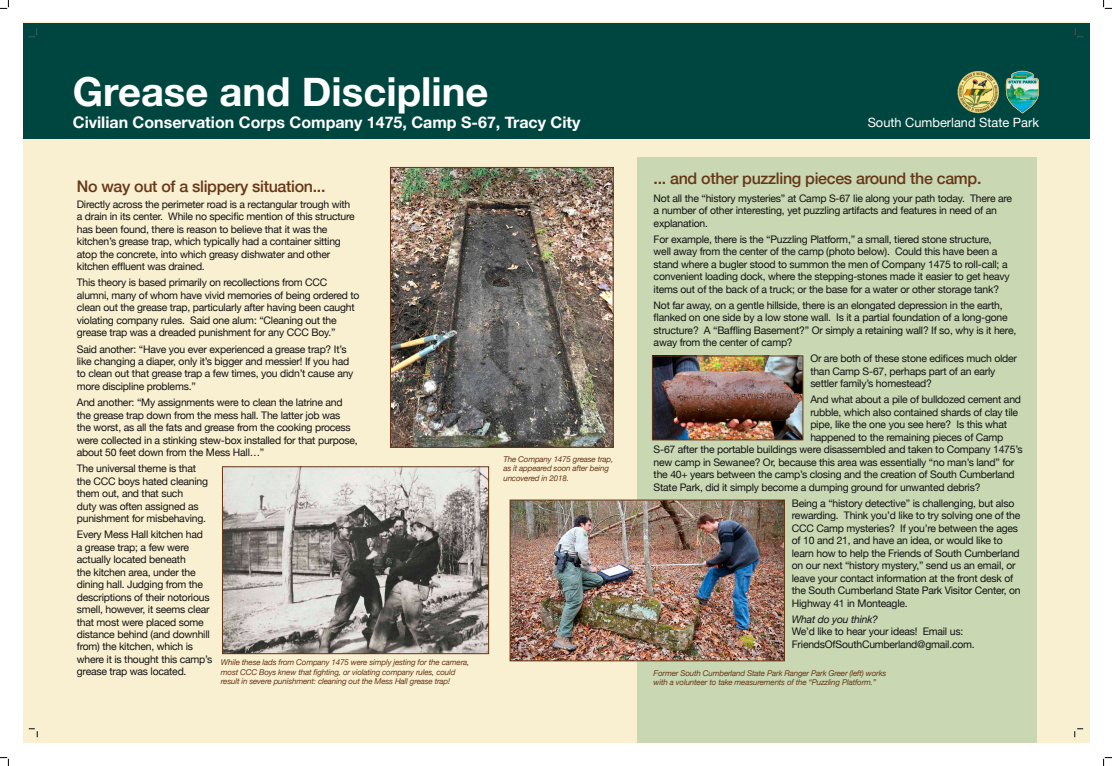
<style>
.page{position:relative;width:1112px;height:766px;background:#fff}
.page>*{position:absolute;margin:0;border:0;box-sizing:border-box;transform-origin:0 0}
.t1{font:700 40px "Helvetica Neue";color:#fff}
.t2{font:700 16px "Helvetica Neue";color:#fff}
.t3{font:500 16px "Helvetica Neue";letter-spacing:-.02em;color:#663717}
.t4{font:12.8px "Helvetica Neue";color:#fff}
.t5{font:10.4px/12.5px "Helvetica Neue";letter-spacing:-.02em;color:#121212}
.t6{font:italic 10.4px "Helvetica Neue";letter-spacing:-.02em;color:#121212}
.t7{font:italic 8px/9.6px "Helvetica Neue";letter-spacing:-.02em;color:#663717}
</style>
<div class="page">
<div style="left:23px;top:23px;width:1066px;height:720px;background:#f9efd1"></div>
<div style="left:23px;top:23px;width:1066px;height:115px;background:#004640"></div>
<div style="left:637px;top:157px;width:399px;height:586px;background:#c9d7b3"></div>
<img style="left:512px;top:502px;width:270px;height:157px">
<div style="left:510px;top:500px;width:274px;height:161px;border:1px solid #663717"></div>
<img style="left:224px;top:468px;width:262px;height:184px">
<div style="left:222px;top:466px;width:266px;height:188px;border:1px solid #663717"></div>
<img style="left:392px;top:169px;width:219px;height:276px">
<div style="left:390px;top:167px;width:223px;height:280px;border:1px solid #663717"></div>
<img style="left:654px;top:358px;width:147px;height:80px">
<div style="left:652px;top:356px;width:151px;height:84px;border:1px solid #663717"></div>
<svg style="left:29px;top:29px;width:9px;height:9px"></svg>
<svg style="left:29px;top:728px;width:9px;height:9px"></svg>
<svg style="left:1074px;top:29px;width:8px;height:9px"></svg>
<svg style="left:1074px;top:728px;width:8px;height:9px"></svg>
<svg style="left:0;top:0;width:9px;height:9px"></svg>
<svg style="left:0;top:757px;width:9px;height:9px"></svg>
<svg style="left:1103px;top:0;width:8px;height:9px"></svg>
<svg style="left:1103px;top:757px;width:8px;height:9px"></svg>
<h1 class="t1" style="left:73px;top:59px;width:147px">Subject</h1>
<h1 class="t1" style="left:73px;top:60px;width:417px">Grease and Discipline</h1>
<h2 class="t2" style="left:73px;top:109px;width:509px">Civilian Conservation Corps Company 1475, Camp S-67, Tracy City</h2>
<p class="t4" style="left:867px;top:113px;width:173px">South Cumberland State Park</p>
<h2 class="t2" style="left:412px;top:109px;width:162px">“Camp Alvin C. York”</h2>
<h2 class="t3" style="left:77px;top:173px;width:250px">No way out of a slippery situation...</h2>
<p class="t5" style="left:77px;top:199px;width:279px">Directly across the perimeter road is a rectangular trough with a drain in its center. While no specific mention of this structure has been found, there is reason to believe that it was the kitchen’s grease trap, which typically had a container sitting atop the concrete, into which greasy dishwater and other kitchen effluent was drained.</p>
<p class="t5" style="left:77px;top:277px;width:284px">This theory is based primarily on recollections from CCC alumni, many of whom have vivid memories of being ordered to clean out the grease trap, particularly after having been caught violating company rules. Said one alum: “Cleaning out the grease trap was a dreaded punishment for any CCC Boy.”</p>
<p class="t5" style="left:77px;top:343px;width:278px">Said another: “Have you ever experienced a grease trap? It’s like changing a diaper, only it’s bigger and messier! If you had to clean out that grease trap a few times, you didn’t cause any more discipline problems.”</p>
<p class="t5" style="left:77px;top:396px;width:282px">And another: “My assignments were to clean the latrine and the grease trap down from the mess hall. The latter job was<br>the worst, as all the fats and grease from the cooking process were collected in a stinking stew-box installed for that purpose, about 50 feet down from the Mess Hall…”</p>
<p class="t5" style="left:77px;top:462px;width:133px">The universal theme is that the CCC boys hated cleaning them out, and that such<br>duty was often assigned as punishment for misbehaving.</p>
<p class="t5" style="left:77px;top:528px;width:137px">Every Mess Hall kitchen had<br>a grease trap; a few were actually located beneath<br>the kitchen area, under the dining hall. Judging from the descriptions of their notorious smell, however, it seems clear that most were placed some distance behind (and downhill from) the kitchen, which is where it is thought this camp’s grease trap was located.</p>
<p class="t7" style="left:221px;top:658px;width:250px">While these lads from Company 1475 were simply jesting for the camera, most CCC Boys knew that fighting, or violating company rules, could result in severe punishment: cleaning out the Mess Hall grease trap!</p>
<p class="t7" style="left:503px;top:454px;width:111px">The Company 1475 grease trap, as it appeared soon after being uncovered in 2018.</p>
<h2 class="t3" style="left:653px;top:165px;width:329px">... and other puzzling pieces around the camp.</h2>
<p class="t5" style="left:653px;top:192px;width:360px">Not all the “history mysteries” at Camp S-67 lie along your path today. There are a number of other interesting, yet puzzling artifacts and features in need of an explanation.</p>
<p class="t5" style="left:653px;top:233px;width:357px">For example, there is the “Puzzling Platform,” a small, tiered stone structure, well away from the center of the camp (photo below). Could this have been a stand where a bugler stood to summon the men of Company 1475 to roll-call; a convenient loading dock, where the stepping-stones made it easier to get heavy items out of the back of a truck; or the base for a water or other storage tank?</p>
<p class="t5" style="left:653px;top:299px;width:364px">Not far away, on a gentle hillside, there is an elongated depression in the earth, flanked on one side by a low stone wall. Is it a partial foundation of a long-gone structure? A “Baffling Basement?” Or simply a retaining wall? If so, why is it here, away from the center of camp?</p>
<p class="t5" style="left:810px;top:353px;width:208px">Or are both of these stone edifices much older than Camp S-67, perhaps part of an early settler family’s homestead?</p>
<p class="t5" style="left:810px;top:394px;width:212px">And what about a pile of bulldozed cement and</p>
<p class="t5" style="left:810px;top:406px;width:209px">rubble, which also contained shards of clay tile</p>
<p class="t5" style="left:810px;top:419px;width:198px">pipe, like the one you see here? Is this what</p>
<p class="t5" style="left:810px;top:431px;width:195px">happened to the remaining pieces of Camp</p>
<p class="t5" style="left:653px;top:444px;width:370px">S-67 after the portable buildings were disassembled and taken to Company 1475’s</p>
<p class="t5" style="left:653px;top:456px;width:362px">new camp in Sewanee? Or, because this area was essentially “no man’s land” for</p>
<p class="t5" style="left:653px;top:469px;width:362px">the 40+ years between the camp’s closing and the creation of South Cumberland</p>
<p class="t5" style="left:653px;top:481px;width:328px">State Park, did it simply become a dumping ground for unwanted debris?</p>
<p class="t5" style="left:791px;top:497px;width:230px">Being a “history detective” is challenging, but also rewarding. Think you’d like to try solving one of the CCC Camp mysteries? If you’re between the ages of 10 and 21, and have an idea, or would like to learn how to help the Friends of South Cumberland on our next “history mystery,” send us an email, or leave your contact information at the front desk of the South Cumberland State Park Visitor Center, on Highway 41 in Monteagle.</p>
<p class="t6" style="left:791px;top:611px;width:88px">What do you think?</p>
<p class="t5" style="left:791px;top:626px;width:184px">We’d like to hear your ideas! Email us:<br>FriendsOfSouthCumberland@gmail.com.</p>
<p class="t7" style="left:653px;top:668px;width:234px">Former South Cumberland State Park Ranger Park Greer (left) works with a volunteer to take measurements of the “Puzzling Platform.”</p>
</div>
